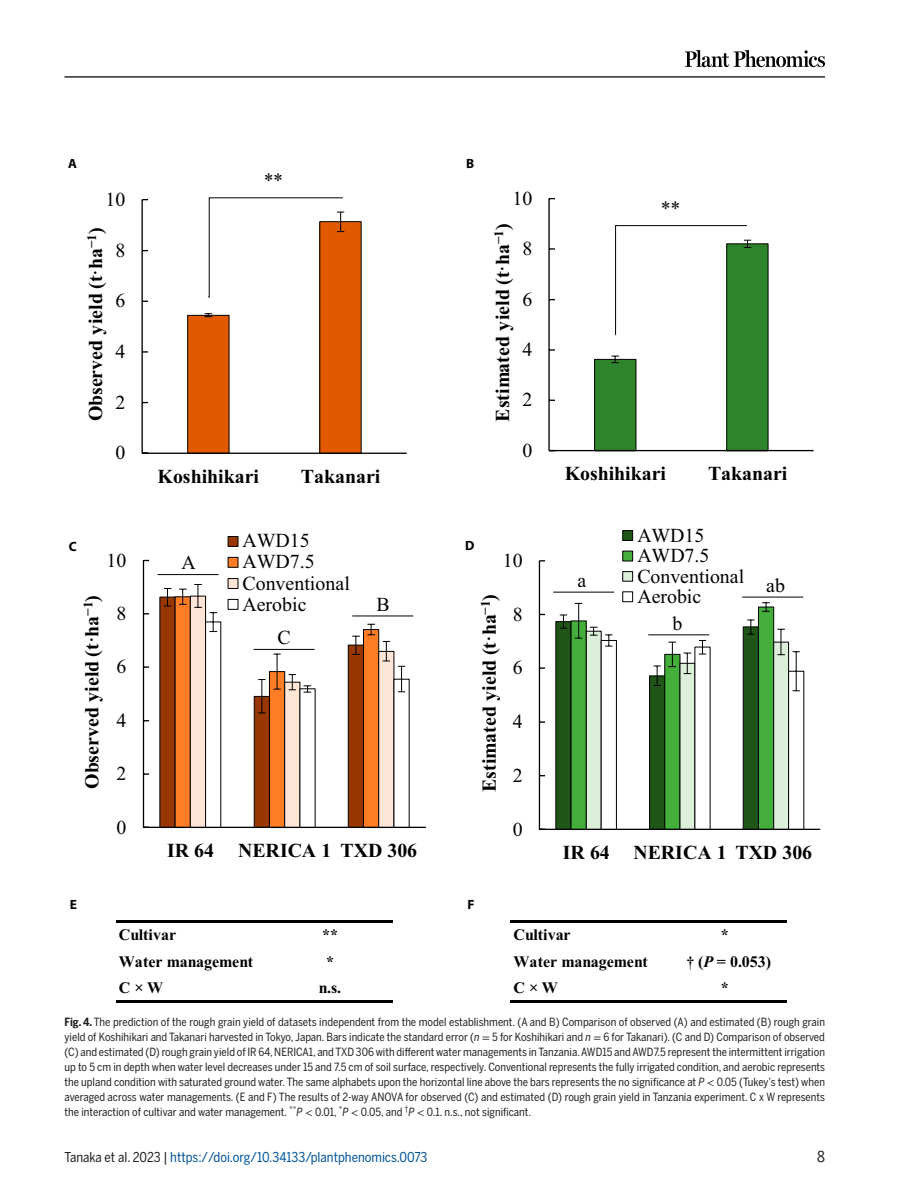
<style>
.page{position:relative;width:900px;height:1200px;background:#fff}
.page>*{position:absolute;margin:0;border:0;box-sizing:border-box;transform-origin:0 0}
.t1{font:19.95px/21px "Times New Roman";color:#000}
.t2{font:700 19.8px "Times New Roman";color:#000}
.t3{font:19.8px/20.4px "Times New Roman";color:#000}
.t4{font:700 16.05px "Times New Roman";color:#000}
.t5{font:15px "Benton Sans Cond";color:#231f20}
.t6{font:13.5px "Benton Sans Cond";color:#00549b}
.t7{font:700 13.5px "Myriad Pro";color:#000}
.t8{font:700 13.2px "Times New Roman";color:#000}
.t9{font:11.25px/15px "Benton Sans Cond";color:#231f20;text-align:justify}
.t10{font:7.5px "STIX";color:#231f20}
.t11{font:7.5px "Benton Sans Cond";color:#231f20}
.s1{font-size:19.8px}
.s2{font-style:italic}
.s3{font-weight:700}
.s4{font-family:"Benton Sans Condensed";font-style:italic}
.s5{font-family:"STIX"}
.s6{color:#231f20}
</style>
<div class="page">
<hr style="left:64px;top:76px;width:761px;height:2px;background:#231f20">
<svg style="left:685px;top:50px;width:140px;height:17px"></svg>
<div style="left:187px;top:315px;width:43px;height:139px;background:#e15a00;border:1px solid #000"></div>
<hr style="left:142px;top:200px;width:1px;height:253px;background:#000">
<hr style="left:142px;top:453px;width:265px;height:1px;background:#000">
<hr style="left:548px;top:199px;width:2px;height:252px;background:#000">
<hr style="left:549px;top:450px;width:265px;height:1px;background:#000">
<svg style="left:204px;top:197px;width:158px;height:257px"></svg>
<svg style="left:594px;top:225px;width:175px;height:227px"></svg>
<svg style="left:163px;top:584px;width:247px;height:245px"></svg>
<hr style="left:143px;top:561px;width:1px;height:266px;background:#000">
<hr style="left:143px;top:827px;width:283px;height:1px;background:#000">
<div style="left:228px;top:536px;width:11px;height:11px;background:#983800;border:1px solid #000"></div>
<div style="left:228px;top:557px;width:11px;height:11px;background:#ff7d24;border:1px solid #000"></div>
<div style="left:228px;top:578px;width:11px;height:11px;background:#ffe5d5;border:1px solid #000"></div>
<div style="left:228px;top:599px;width:11px;height:11px;background:#fff;border:1px solid #000"></div>
<svg style="left:559px;top:602px;width:246px;height:227px"></svg>
<hr style="left:539px;top:561px;width:1px;height:268px;background:#000">
<hr style="left:539px;top:829px;width:281px;height:1px;background:#000">
<div style="left:622px;top:530px;width:11px;height:11px;background:#1f5517;border:1px solid #000"></div>
<div style="left:622px;top:551px;width:11px;height:11px;background:#43ae3a;border:1px solid #000"></div>
<div style="left:622px;top:571px;width:11px;height:11px;background:#dcefd9;border:1px solid #000"></div>
<div style="left:622px;top:591px;width:11px;height:11px;background:#fff;border:1px solid #000"></div>
<hr style="left:116px;top:920px;width:276px;height:2px;background:#000">
<hr style="left:116px;top:1000px;width:276px;height:2px;background:#000">
<hr style="left:510px;top:920px;width:277px;height:2px;background:#000">
<hr style="left:510px;top:1000px;width:277px;height:2px;background:#000">
<hr style="left:158px;top:574px;width:61px;height:1px;background:#000">
<hr style="left:254px;top:649px;width:61px;height:1px;background:#000">
<hr style="left:352px;top:615px;width:61px;height:1px;background:#000">
<hr style="left:553px;top:592px;width:61px;height:1px;background:#000">
<hr style="left:742px;top:597px;width:61px;height:1px;background:#000">
<hr style="left:648px;top:634px;width:61px;height:1px;background:#000">
<p class="t7" style="left:68px;top:155px;width:10px">A</p>
<p class="t7" style="left:466px;top:154px;width:10px">B</p>
<h1 class="t1" style="left:264px;top:170px;width:21px">**</h1>
<h2 class="t3" style="left:106px;top:189px;width:21px">10</h2>
<h1 class="t1" style="left:513px;top:187px;width:21px">10</h1>
<p class="t8" style="left:83px;top:248px;width:22px;rotate:-90deg">−1<span class="s1">)</span></p>
<h2 class="t2" style="left:82px;top:421px;width:175px;rotate:-90deg">O devresb dl eiy ( t · h a</h2>
<h1 class="t1" style="left:115px;top:239px;width:11px">8</h1>
<h2 class="t3" style="left:115px;top:290px;width:11px">6</h2>
<h2 class="t3" style="left:115px;top:341px;width:11px">4</h2>
<h2 class="t3" style="left:115px;top:392px;width:11px">2</h2>
<h2 class="t2" style="left:489px;top:422px;width:199px;rotate:-90deg">Estimated yield (t·ha <sup>−1</sup>)</h2>
<h2 class="t3" style="left:523px;top:238px;width:11px">8</h2>
<h2 class="t3" style="left:523px;top:288px;width:11px">6</h2>
<h2 class="t3" style="left:523px;top:339px;width:11px">4</h2>
<h2 class="t3" style="left:523px;top:389px;width:11px">2</h2>
<h2 class="t3" style="left:115px;top:442px;width:11px">0</h2>
<h2 class="t3" style="left:523px;top:440px;width:11px">0</h2>
<h2 class="t2" style="left:158px;top:462px;width:103px">Koshihikari</h2>
<h2 class="t2" style="left:301px;top:462px;width:81px">Takanari</h2>
<h1 class="t1" style="left:242px;top:530px;width:109px">AWD15<br>AWD7.5<br>Conventional</h1>
<h2 class="t3" style="left:242px;top:593px;width:66px">Aerobic</h2>
<p class="t7" style="left:69px;top:538px;width:9px">C</p>
<p class="t7" style="left:465px;top:536px;width:11px">D</p>
<h2 class="t3" style="left:107px;top:549px;width:21px">10</h2>
<h1 class="t1" style="left:503px;top:549px;width:21px">10</h1>
<h2 class="t3" style="left:181px;top:552px;width:16px">A</h2>
<h2 class="t2" style="left:475px;top:792px;width:199px;rotate:-90deg">Estimated yield (t·ha <sup>−1</sup>)</h2>
<p class="t8" style="left:79px;top:616px;width:22px;rotate:-90deg">−1<span class="s1">)</span></p>
<h2 class="t3" style="left:376px;top:593px;width:15px">B</h2>
<h2 class="t3" style="left:117px;top:603px;width:11px">8</h2>
<h2 class="t3" style="left:513px;top:603px;width:11px">8</h2>
<h2 class="t2" style="left:78px;top:789px;width:175px;rotate:-90deg">O devresb dl eiy ( t · h a</h2>
<h2 class="t3" style="left:278px;top:627px;width:15px">C</h2>
<h2 class="t3" style="left:117px;top:656px;width:11px">6</h2>
<h2 class="t3" style="left:513px;top:657px;width:11px">6</h2>
<h2 class="t3" style="left:117px;top:710px;width:11px">4</h2>
<h2 class="t3" style="left:513px;top:711px;width:11px">4</h2>
<h2 class="t3" style="left:117px;top:763px;width:11px">2</h2>
<h2 class="t3" style="left:513px;top:765px;width:11px">2</h2>
<h2 class="t3" style="left:117px;top:817px;width:11px">0</h2>
<h2 class="t2" style="left:167px;top:837px;width:252px">IR 64 NERICA 1 TXD 306</h2>
<p class="t7" style="left:70px;top:896px;width:9px">E</p>
<p class="t7" style="left:467px;top:896px;width:9px">F</p>
<h2 class="t3" style="left:513px;top:819px;width:11px">0</h2>
<h2 class="t3" style="left:661px;top:197px;width:21px">**</h2>
<h2 class="t2" style="left:565px;top:460px;width:103px">Koshihikari</h2>
<h2 class="t2" style="left:708px;top:460px;width:81px">Takanari</h2>
<h2 class="t3" style="left:637px;top:525px;width:109px">AWD15<br>AWD7.5<br>Conventional<br>Aerobic</h2>
<h2 class="t3" style="left:577px;top:570px;width:10px">a</h2>
<h2 class="t3" style="left:766px;top:575px;width:20px">ab</h2>
<h2 class="t3" style="left:672px;top:612px;width:11px">b</h2>
<h2 class="t2" style="left:563px;top:839px;width:251px">IR 64 NERICA 1 TXD 306</h2>
<h3 class="t4" style="left:119px;top:924px;width:59px">Cultivar</h3>
<h3 class="t4" style="left:322px;top:924px;width:17px">**</h3>
<h3 class="t4" style="left:119px;top:950px;width:136px">Water management</h3>
<h3 class="t4" style="left:326px;top:950px;width:9px">*</h3>
<h3 class="t4" style="left:119px;top:977px;width:46px">C × W</h3>
<h3 class="t4" style="left:319px;top:977px;width:24px">n.s.</h3>
<h3 class="t4" style="left:514px;top:924px;width:59px">Cultivar</h3>
<h3 class="t4" style="left:721px;top:924px;width:9px">*</h3>
<h3 class="t4" style="left:514px;top:950px;width:136px">Water management</h3>
<h3 class="t4" style="left:687px;top:950px;width:86px">† (<span class="s2">P</span> = 0.053)</h3>
<h3 class="t4" style="left:514px;top:977px;width:46px">C × W</h3>
<h3 class="t4" style="left:721px;top:977px;width:9px">*</h3>
<p class="t9" style="left:64px;top:1015px;width:762px"><span class="s3">Fig. 4.</span> The prediction of the rough grain yield of datasets independent from the model establishment. (A and B) Comparison of observed (A) and estimated (B) rough grain yield of Koshihikari and Takanari harvested in Tokyo, Japan. Bars indicate the standard error (<span class="s4">n</span> <span class="s5">=</span> 5 for Koshihikari and <span class="s4">n</span> <span class="s5">=</span> 6 for Takanari). (C and D) Comparison of observed (C) and estimated (D) rough grain yield of IR 64, NERICA1, and TXD 306 with different water managements in Tanzania. AWD15 and AWD7.5 represent the intermittent irrigation up to 5 cm in depth when water level decreases under 15 and 7.5 cm of soil surface, respectively. Conventional represents the fully irrigated condition, and aerobic represents the upland condition with saturated ground water. The same alphabets upon the horizontal line above the bars represents the no significance at <span class="s4">P</span> <span class="s5">&lt;</span> 0.05 (Tukey’s test) when averaged across water managements. (E and F) The results of 2-way ANOVA for observed (C) and estimated (D) rough grain yield in Tanzania experiment. C x W represents the interaction of cultivar and water management.</p>
<p class="t9" style="left:342px;top:1105px;width:61px"><span class="s4">P</span> <span class="s5">&lt;</span> 0.05, and</p>
<p class="t11" style="left:405px;top:1104px;width:5px">†</p>
<p class="t9" style="left:408px;top:1105px;width:124px"><span class="s4">P</span> <span class="s5">&lt;</span> 0.1. n.s., not significant.</p>
<p class="t10" style="left:289px;top:1104px;width:9px">**</p>
<p class="t10" style="left:339px;top:1104px;width:5px">*</p>
<p class="t9" style="left:297px;top:1105px;width:42px"><span class="s4">P</span> <span class="s5">&lt;</span> 0.01,</p>
<p class="t6" style="left:64px;top:1149px;width:364px"><span class="s6">Tanaka et al. 2023 |</span> https://doi.org/10.34133/plantphenomics.0073</p>
<h3 class="t5" style="left:817px;top:1147px;width:9px">8</h3>
</div>
